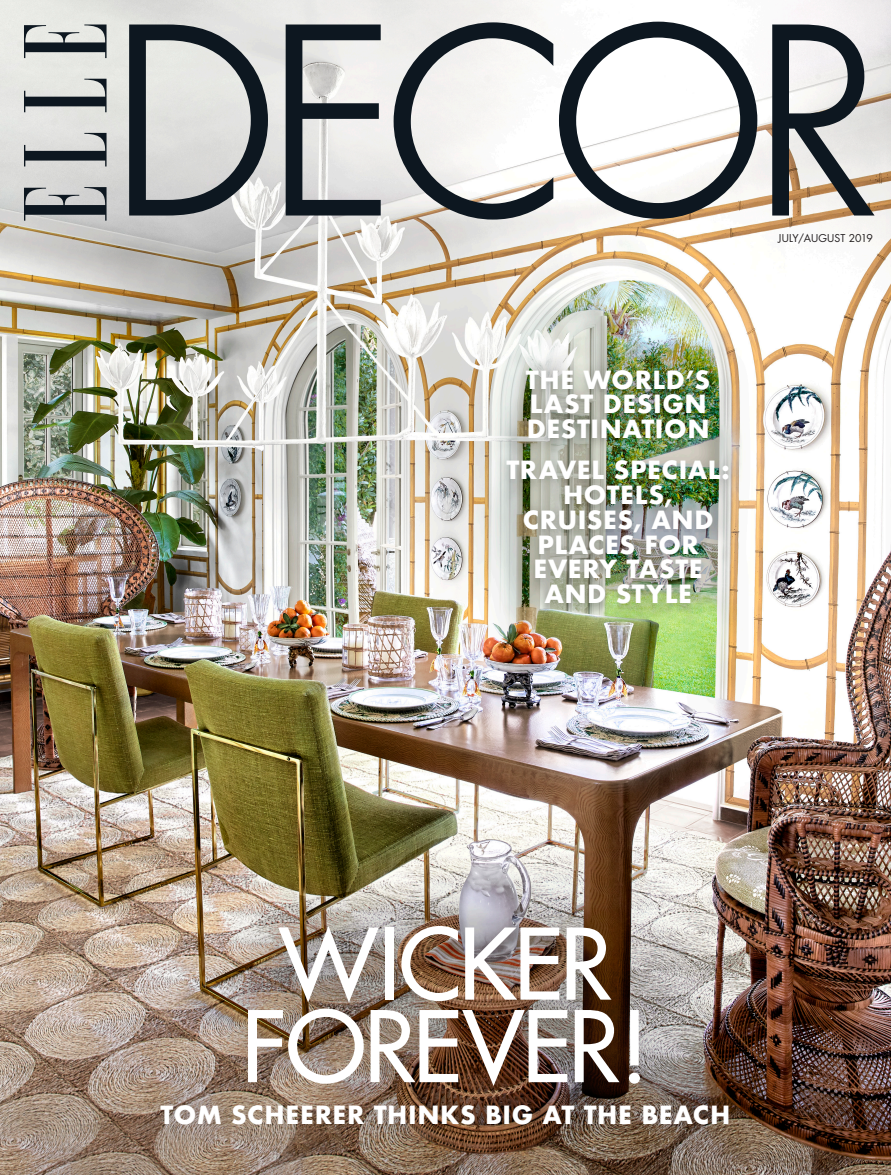
<style>
.page{position:relative;width:891px;height:1175px;background:#fff}
.page>*{position:absolute;margin:0;border:0;box-sizing:border-box;transform-origin:0 0}
.t1{font:95.7px/82.5px "Futura";letter-spacing:-.025em;color:#fff;text-align:center}
.t2{font:700 24.3px/24.8px "Futura";letter-spacing:.02em;color:#fff}
.t3{font:10.5px "Futura";letter-spacing:.01em;color:#231f20}
</style>
<div class="page">
<img style="left:0;top:0;width:891px;height:1174px">
<svg style="left:24px;top:187px;width:83px;height:34px;background:#868a8d"></svg>
<svg style="left:24px;top:25px;width:83px;height:33px;background:#929797"></svg>
<svg style="left:24px;top:133px;width:83px;height:33px;background:#979b9c"></svg>
<svg style="left:24px;top:79px;width:83px;height:33px;background:#9ca0a0"></svg>
<svg style="left:129px;top:25px;width:139px;height:190px;background:#9b9fa0"></svg>
<svg style="left:286px;top:25px;width:95px;height:190px"></svg>
<svg style="left:559px;top:22px;width:198px;height:197px"></svg>
<svg style="left:772px;top:25px;width:103px;height:190px"></svg>
<svg style="left:394px;top:22px;width:159px;height:197px"></svg>
<div style="left:207px;top:886px;width:473px;height:236px;background:#231f20;opacity:.3"></div>
<div style="left:142px;top:1085px;width:606px;height:58px;background:#231f20;opacity:.3"></div>
<p class="t3" style="left:778px;top:232px;width:96px">JULY/AUGUST 2019</p>
<p class="t2" style="left:526px;top:367px;width:186px">THE WORLD’S<br>LAST DESIGN<br>DESTINATION</p>
<p class="t2" style="left:506px;top:458px;width:225px;text-align:center">TRAVEL SPECIAL:<br>HOTELS,<br>CRUISES, AND<br>PLACES FOR<br>EVERY TASTE<br>AND STYLE</p>
<p class="t1" style="left:241px;top:923px;width:410px">WICKER<br>FOREVER!</p>
<p class="t2" style="left:161px;top:1102px;width:571px">TOM SCHEERER THINKS BIG AT THE BEACH</p>
</div>
